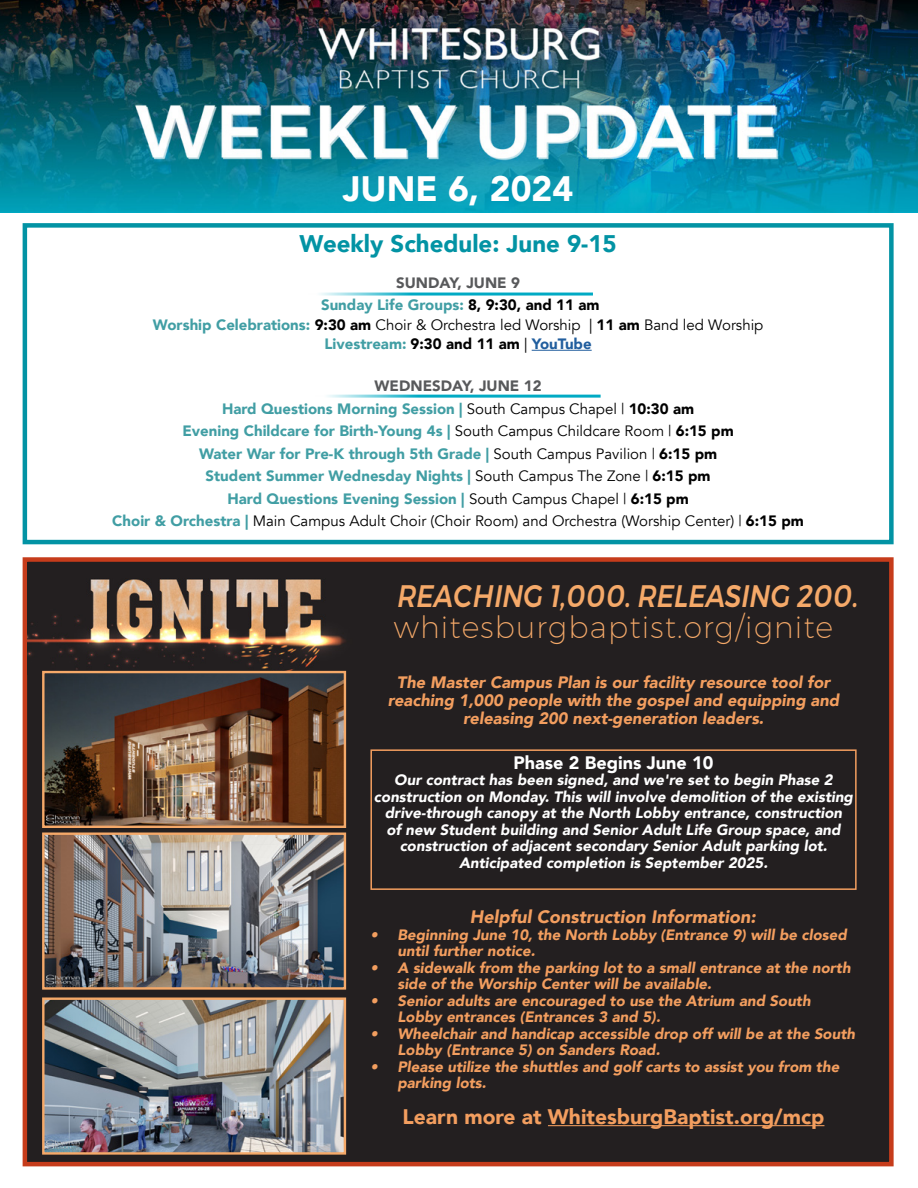
<style>
.page{position:relative;width:918px;height:1188px;background:#fff}
.page>*{position:absolute;margin:0;border:0;box-sizing:border-box;transform-origin:0 0}
.t1{font:900 35.25px "Avenir";color:#fff}
.t2{font:italic 500 31.05px "Montserrat";color:#f5a969;scale:.85 1}
.t3{font:200 30px "Montserrat";letter-spacing:.04em;color:#f5a969}
.t4{font:900 24px "Avenir";color:#0293a4}
.t5{font:900 21px "Avenir";color:#f39e5f}
.t6{font:italic 900 18px "Avenir";color:#f39e5f}
.t7{font:900 18px "Avenir";color:#fff}
.t8{font:italic 900 16.5px/18px "Avenir";color:#f39e5f;text-align:center}
.t9{font:900 15px/22.5px "Avenir";color:#419ea4;text-align:center}
.t10{font:italic 900 15px/16.5px "Avenir";color:#f39e5f}
.t11{font:italic 900 15px/16.5px "Avenir";color:#fff;text-align:center}
.t12{font:15px/19.5px "Avenir";color:#000;text-align:center}
.s1{color:#58595b}
.s2{color:#000}
.s3{font-weight:900;color:#419ea4}
.s4{font-weight:900}
.s5{font-style:inherit}
.s6{font-weight:900;color:#215e9e}
.s7{font-weight:400;color:#000}
</style>
<div class="page">
<div style="left:23px;top:557px;width:871px;height:609px;background:#231f20;border:4px solid #c63c1b"></div>
<hr style="left:532px;top:350px;width:60px;height:1px;background:#215e9e">
<div style="left:23px;top:223px;width:871px;height:321px;border:4px solid #0293a4"></div>
<hr style="left:307px;top:293px;width:286px;height:3px;background:#00aac4">
<img style="left:0;top:0;width:918px;height:213px">
<hr style="left:315px;top:395px;width:286px;height:3px;background:#00aac4">
<img style="left:28px;top:579px;width:319px;height:95px">
<img style="left:45px;top:1000px;width:298px;height:152px">
<div style="left:42px;top:997px;width:304px;height:158px;border:2px solid #f5a969"></div>
<img style="left:45px;top:835px;width:298px;height:152px">
<div style="left:42px;top:832px;width:304px;height:158px;border:2px solid #f5a969"></div>
<img style="left:45px;top:674px;width:298px;height:151px">
<div style="left:42px;top:671px;width:304px;height:157px;border:2px solid #f5a969"></div>
<div style="left:370px;top:749px;width:487px;height:141px;border:2px solid #f39e5f"></div>
<hr style="left:548px;top:1125px;width:276px;height:1px;background:#f39e5f">
<h1 class="t1" style="left:343px;top:158px;width:232px">JUNE 6, 2024</h1>
<h3 class="t4" style="left:299px;top:223px;width:319px">Weekly Schedule: June 9-15</h3>
<p class="t9" style="left:321px;top:271px;width:280px"><span class="s1">SUNDAY, JUNE 9<br></span>Sunday Life Groups: <span class="s2">8, 9:30, and 11 am</span></p>
<p class="t12" style="left:153px;top:315px;width:612px"><span class="s3">Worship Celebrations:</span> <span class="s4">9:30 am</span> Choir &amp; Orchestra led Worship <span class="s5">|</span> <span class="s4">11 am</span> Band led Worship<br><span class="s3">Livestream:</span> <span class="s4">9:30 and 11 am</span> <span class="s5">|</span> <span class="s6">YouTube</span></p>
<p class="t9" style="left:112px;top:374px;width:693px"><span class="s1">WEDNESDAY, JUNE 12<br></span>Hard Questions Morning Session | <span class="s7">South Campus Chapel |</span> <span class="s2">10:30 am<br></span>Evening Childcare for Birth-Young 4s | <span class="s7">South Campus Childcare Room |</span> <span class="s2">6:15 pm<br></span>Water War for Pre-K through 5th Grade | <span class="s7">South Campus Pavilion |</span> <span class="s2">6:15 pm<br></span>Student Summer Wednesday Nights | <span class="s7">South Campus The Zone |</span> <span class="s2">6:15 pm<br></span>Hard Questions Evening Session | <span class="s7">South Campus Chapel |</span> <span class="s2">6:15 pm<br></span>Choir &amp; Orchestra | <span class="s7">Main Campus Adult Choir (Choir Room) and Orchestra (Worship Center) |</span> <span class="s2">6:15 pm</span></p>
<h2 class="t2" style="left:398px;top:571px;width:544px">REACHING 1,000. RELEASING 200.</h2>
<h3 class="t3" style="left:394px;top:605px;width:441px">whitesburgbaptist.org/ignite</h3>
<p class="t8" style="left:388px;top:673px;width:453px">The Master Campus Plan is our facility resource tool for reaching 1,000 people with the gospel and equipping and releasing 200 next-generation leaders.</p>
<p class="t7" style="left:514px;top:747px;width:201px">Phase 2 Begins June 10</p>
<p class="t11" style="left:374px;top:772px;width:481px">Our contract has been signed, and we're set to begin Phase 2 construction on Monday. This will involve demolition of the existing drive-through canopy at the North Lobby entrance, construction<br>of new Student building and Senior Adult Life Group space, and construction of adjacent secondary Senior Adult parking lot.<br>Anticipated completion is September 2025.</p>
<p class="t6" style="left:470px;top:902px;width:287px">Helpful Construction Information:</p>
<p class="t10" style="left:397px;top:926px;width:451px;text-indent:-27px">• Beginning June 10, the North Lobby (Entrance 9) will be closed until further notice.</p>
<p class="t10" style="left:397px;top:959px;width:455px;text-indent:-27px">• A sidewalk from the parking lot to a small entrance at the north side of the Worship Center will be available.</p>
<p class="t10" style="left:397px;top:992px;width:415px;text-indent:-27px">• Senior adults are encouraged to use the Atrium and South<br>Lobby entrances (Entrances 3 and 5).</p>
<p class="t10" style="left:397px;top:1025px;width:459px;text-indent:-27px">• Wheelchair and handicap accessible drop off will be at the South<br>Lobby (Entrance 5) on Sanders Road.</p>
<p class="t10" style="left:397px;top:1058px;width:443px;text-indent:-27px">• Please utilize the shuttles and golf carts to assist you from the parking lots.</p>
<h3 class="t5" style="left:403px;top:1099px;width:423px">Learn more at WhitesburgBaptist.org/mcp</h3>
</div>
